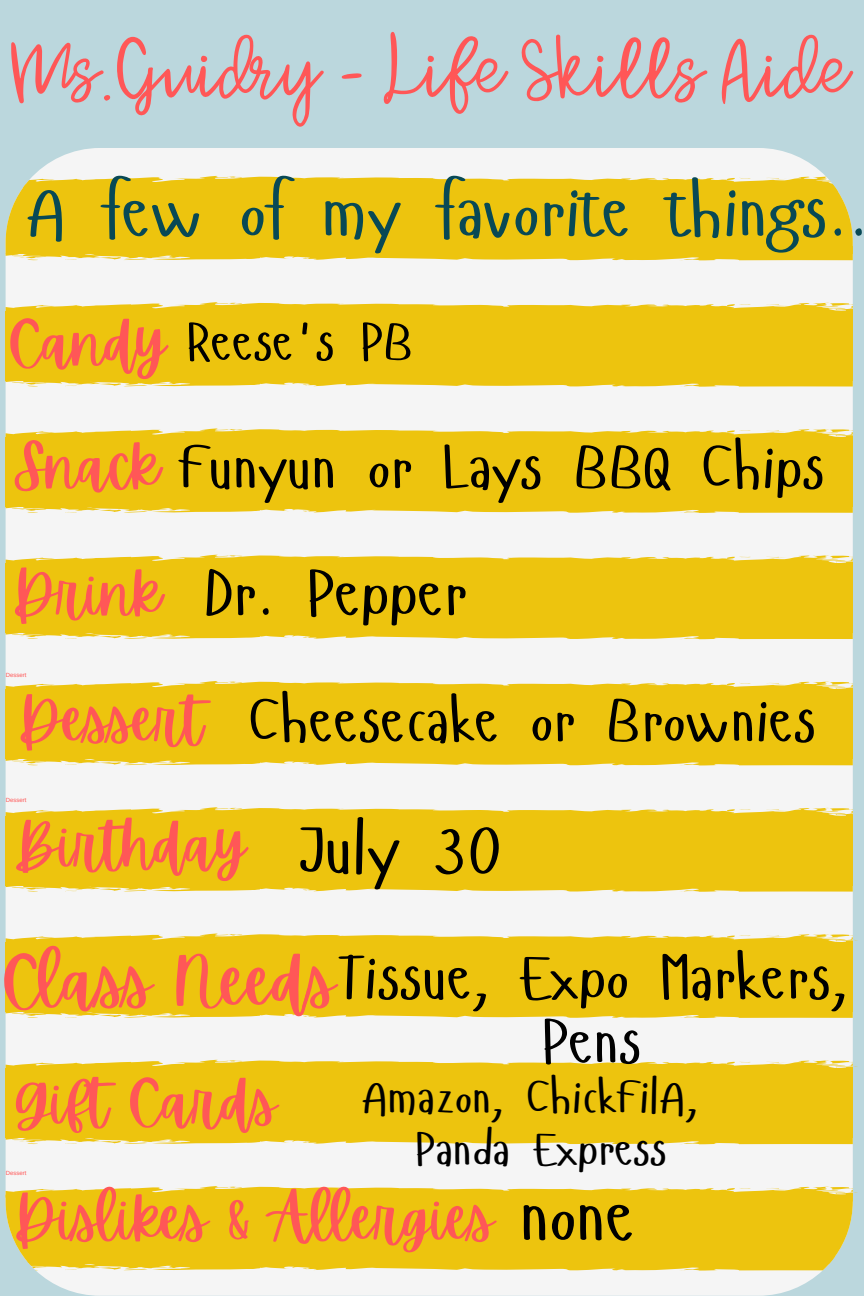
<style>
.page{position:relative;width:864px;height:1296px;background:#bbd7dd}
.page>*{position:absolute;margin:0;border:0;box-sizing:border-box;transform-origin:0 0}
.t1{font:300 80.4px "Jenthill";color:#ff5757}
.t2{font:73.15px "Hangyaboly";color:#000}
.t3{font:72px "Hangyaboly";color:#084955}
.t4{font:69.65px "Hangyaboly";color:#000}
.t5{font:68px "Apricots";color:#ff5757}
.t6{font:64.95px "Hangyaboly";color:#000}
.t7{font:62.5px/64.1px "Hangyaboly";color:#000;text-align:center}
.t8{font:62px "Hangyaboly";color:#000}
.t9{font:61.8px "Hangyaboly";color:#000}
.t10{font:60px/127.1px "Apricots";color:#ff5757}
.t11{font:53.05px "Hangyaboly";color:#000}
.t12{font:46.75px/52.1px "Hangyaboly";color:#000;text-align:center}
.t13{font:6px "Arimo";color:#ff5757}
</style>
<div class="page">
<div style="left:6px;top:148px;width:847px;height:1148px;background:#f5f5f5"></div>
<svg style="left:6px;top:1186px;width:847px;height:85px;background:#ecc61d"></svg>
<svg style="left:32px;top:1259px;width:45px;height:12px"></svg>
<svg style="left:91px;top:1259px;width:59px;height:11px"></svg>
<svg style="left:300px;top:1268px;width:13px;height:2px"></svg>
<svg style="left:272px;top:1259px;width:26px;height:1px"></svg>
<svg style="left:523px;top:1256px;width:21px;height:3px"></svg>
<svg style="left:830px;top:1187px;width:28px;height:8px"></svg>
<svg style="left:766px;top:1188px;width:21px;height:2px"></svg>
<svg style="left:739px;top:1188px;width:12px;height:1px"></svg>
<svg style="left:625px;top:1201px;width:27px;height:2px"></svg>
<svg style="left:414px;top:1199px;width:35px;height:2px"></svg>
<div style="left:6px;top:1060px;width:847px;height:84px;background:#edc40e"></div>
<svg style="left:19px;top:1133px;width:58px;height:12px"></svg>
<svg style="left:91px;top:1133px;width:59px;height:11px"></svg>
<svg style="left:300px;top:1142px;width:13px;height:1px"></svg>
<svg style="left:272px;top:1133px;width:26px;height:1px"></svg>
<svg style="left:523px;top:1130px;width:21px;height:3px"></svg>
<svg style="left:830px;top:1061px;width:28px;height:7px"></svg>
<svg style="left:766px;top:1062px;width:21px;height:2px"></svg>
<svg style="left:739px;top:1062px;width:12px;height:1px"></svg>
<svg style="left:625px;top:1075px;width:27px;height:1px"></svg>
<svg style="left:414px;top:1073px;width:35px;height:2px"></svg>
<div style="left:6px;top:933px;width:847px;height:85px;background:#edc40e"></div>
<svg style="left:19px;top:1007px;width:58px;height:11px"></svg>
<svg style="left:91px;top:1006px;width:59px;height:12px"></svg>
<svg style="left:272px;top:1006px;width:41px;height:11px"></svg>
<svg style="left:523px;top:1003px;width:21px;height:4px"></svg>
<svg style="left:830px;top:934px;width:28px;height:8px"></svg>
<svg style="left:766px;top:935px;width:21px;height:3px"></svg>
<svg style="left:739px;top:935px;width:12px;height:1px"></svg>
<svg style="left:625px;top:948px;width:27px;height:2px"></svg>
<svg style="left:414px;top:946px;width:35px;height:3px"></svg>
<div style="left:6px;top:807px;width:847px;height:85px;background:#edc40e"></div>
<svg style="left:19px;top:881px;width:58px;height:11px"></svg>
<svg style="left:91px;top:880px;width:59px;height:11px"></svg>
<svg style="left:272px;top:880px;width:41px;height:11px"></svg>
<svg style="left:523px;top:877px;width:21px;height:4px"></svg>
<svg style="left:830px;top:808px;width:23px;height:8px"></svg>
<svg style="left:766px;top:809px;width:21px;height:2px"></svg>
<svg style="left:739px;top:809px;width:12px;height:1px"></svg>
<svg style="left:625px;top:822px;width:27px;height:2px"></svg>
<svg style="left:414px;top:820px;width:35px;height:2px"></svg>
<div style="left:6px;top:681px;width:847px;height:84px;background:#edc40e"></div>
<svg style="left:19px;top:754px;width:58px;height:12px"></svg>
<svg style="left:91px;top:754px;width:59px;height:11px"></svg>
<svg style="left:300px;top:763px;width:13px;height:2px"></svg>
<svg style="left:272px;top:754px;width:26px;height:1px"></svg>
<svg style="left:523px;top:751px;width:21px;height:3px"></svg>
<svg style="left:830px;top:682px;width:23px;height:8px"></svg>
<svg style="left:766px;top:683px;width:21px;height:2px"></svg>
<svg style="left:739px;top:683px;width:12px;height:1px"></svg>
<svg style="left:625px;top:696px;width:27px;height:1px"></svg>
<svg style="left:414px;top:694px;width:35px;height:2px"></svg>
<div style="left:6px;top:555px;width:847px;height:84px;background:#edc40e"></div>
<svg style="left:19px;top:628px;width:58px;height:11px"></svg>
<svg style="left:91px;top:628px;width:59px;height:11px"></svg>
<svg style="left:300px;top:637px;width:13px;height:1px"></svg>
<svg style="left:272px;top:628px;width:26px;height:1px"></svg>
<svg style="left:523px;top:625px;width:21px;height:3px"></svg>
<svg style="left:830px;top:556px;width:23px;height:7px"></svg>
<svg style="left:766px;top:557px;width:21px;height:2px"></svg>
<svg style="left:739px;top:557px;width:12px;height:1px"></svg>
<svg style="left:625px;top:570px;width:27px;height:1px"></svg>
<svg style="left:414px;top:568px;width:35px;height:2px"></svg>
<div style="left:6px;top:428px;width:847px;height:85px;background:#edc40e"></div>
<svg style="left:19px;top:502px;width:58px;height:11px"></svg>
<svg style="left:91px;top:501px;width:59px;height:12px"></svg>
<svg style="left:272px;top:501px;width:41px;height:11px"></svg>
<svg style="left:523px;top:498px;width:21px;height:4px"></svg>
<svg style="left:830px;top:429px;width:23px;height:8px"></svg>
<svg style="left:766px;top:430px;width:21px;height:2px"></svg>
<svg style="left:739px;top:430px;width:12px;height:1px"></svg>
<svg style="left:625px;top:443px;width:27px;height:2px"></svg>
<svg style="left:414px;top:441px;width:35px;height:2px"></svg>
<div style="left:6px;top:302px;width:847px;height:85px;background:#edc40e"></div>
<svg style="left:19px;top:376px;width:58px;height:11px"></svg>
<svg style="left:91px;top:375px;width:59px;height:11px"></svg>
<svg style="left:300px;top:384px;width:13px;height:2px"></svg>
<svg style="left:272px;top:375px;width:26px;height:1px"></svg>
<svg style="left:523px;top:372px;width:21px;height:4px"></svg>
<svg style="left:830px;top:303px;width:23px;height:8px"></svg>
<svg style="left:766px;top:304px;width:21px;height:2px"></svg>
<svg style="left:739px;top:304px;width:12px;height:1px"></svg>
<svg style="left:625px;top:317px;width:27px;height:2px"></svg>
<svg style="left:414px;top:315px;width:35px;height:2px"></svg>
<svg style="left:6px;top:176px;width:847px;height:84px;background:#ecc61b"></svg>
<svg style="left:19px;top:249px;width:58px;height:12px"></svg>
<svg style="left:91px;top:249px;width:59px;height:11px"></svg>
<svg style="left:300px;top:258px;width:13px;height:1px"></svg>
<svg style="left:272px;top:249px;width:26px;height:1px"></svg>
<svg style="left:523px;top:246px;width:21px;height:3px"></svg>
<svg style="left:766px;top:178px;width:21px;height:2px"></svg>
<svg style="left:739px;top:178px;width:12px;height:1px"></svg>
<svg style="left:625px;top:191px;width:27px;height:1px"></svg>
<svg style="left:414px;top:189px;width:35px;height:2px"></svg>
<h1 class="t1" style="left:10px;top:22px;width:841px">Ms.Guidry - Life Skills Aide</h1>
<p class="t3" style="left:26px;top:166px;width:845px">A few of my favorite things..</p>
<p class="t10" style="left:7px;top:281px;width:160px">Candy</p>
<p class="t11" style="left:187px;top:308px;width:228px">Reese's PB</p>
<p class="t10" style="left:12px;top:404px;width:151px">Snack<br>Drink</p>
<p class="t8" style="left:178px;top:428px;width:648px">Funyun or Lays BBQ Chips</p>
<p class="t6" style="left:204px;top:552px;width:264px">Dr. Pepper</p>
<p class="t13" style="left:6px;top:672px;width:22px">Dessert</p>
<p class="t10" style="left:18px;top:658px;width:187px">Dessert</p>
<p class="t9" style="left:249px;top:681px;width:568px">Cheesecake or Brownies</p>
<p class="t13" style="left:6px;top:797px;width:22px">Dessert</p>
<p class="t10" style="left:13px;top:783px;width:234px">Birthday</p>
<p class="t4" style="left:299px;top:805px;width:204px">July 30</p>
<p class="t5" style="left:1px;top:943px;width:336px">Class Needs</p>
<p class="t7" style="left:337px;top:944px;width:512px">Tissue, Expo Markers,<br>Pens</p>
<p class="t12" style="left:362px;top:1069px;width:338px">Amazon, ChickFilA,<br>Panda Express</p>
<p class="t10" style="left:13px;top:1040px;width:265px">Gift Cards</p>
<p class="t13" style="left:6px;top:1170px;width:22px">Dessert</p>
<p class="t10" style="left:13px;top:1156px;width:482px">Dislikes &amp; Allergies</p>
<p class="t2" style="left:520px;top:1169px;width:117px">none</p>
</div>
